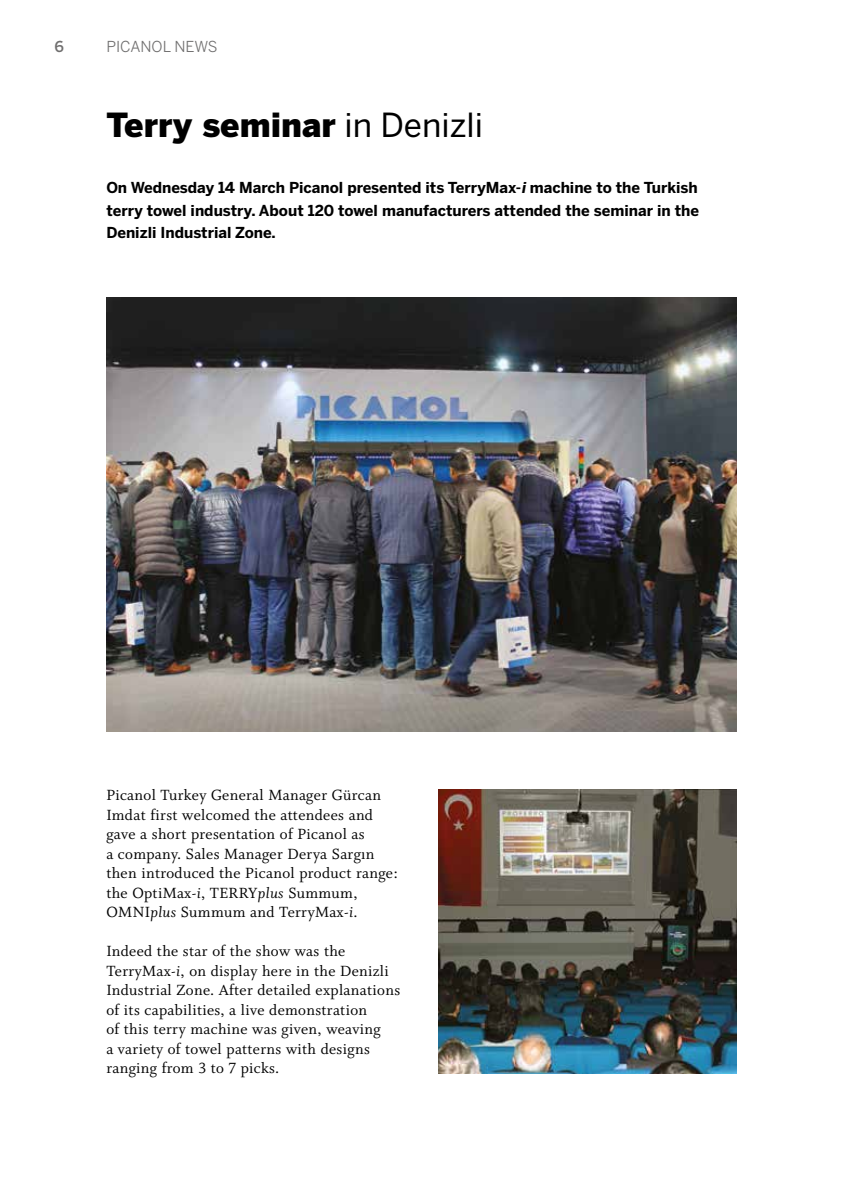
<style>
.page{position:relative;width:864px;height:1191px;background:#fff}
.page>*{position:absolute;margin:0;border:0;box-sizing:border-box;transform-origin:0 0}
.t1{font:900 33px "Benton Sans";color:#000}
.t2{font:16.5px/19.5px "Whitman Roman LF";letter-spacing:.02em;color:#000}
.t3{font:700 15px/22.5px "Benton Sans";color:#000;text-align:justify}
.t4{font:15px "Benton Sans";color:#706f6f}
.t5{font:500 15px "Benton Sans";color:#706f6f}
.s1{font-weight:400}
.s2{font-style:italic}
.s3{font-family:"Whitman Italic LF"}
</style>
<div class="page">
<img style="left:106px;top:298px;width:630px;height:433px">
<img style="left:438px;top:789px;width:298px;height:284px">
<p class="t5" style="left:55px;top:37px;width:11px">6</p>
<p class="t4" style="left:106px;top:37px;width:113px">PICANOL NEWS</p>
<h1 class="t1" style="left:106px;top:105px;width:378px">Terry seminar <span class="s1">in Denizli</span></h1>
<p class="t3" style="left:106px;top:176px;width:594px">On Wednesday 14 March Picanol presented its TerryMax-<span class="s2">i</span> machine to the Turkish terry towel industry. About 120 towel manufacturers attended the seminar in the Denizli Industrial Zone.</p>
<p class="t2" style="left:106px;top:785px;width:293px">Picanol Turkey General Manager Gürcan Imdat first welcomed the attendees and gave a short presentation of Picanol as<br>a company. Sales Manager Derya Sargın then introduced the Picanol product range: the OptiMax<span class="s3">-i</span>, TERRY<span class="s3">plus</span> Summum, OMNI<span class="s3">plus</span> Summum and TerryMax<span class="s3">-i</span>.</p>
<p class="t2" style="left:106px;top:941px;width:295px">Indeed the star of the show was the TerryMax<span class="s3">-i</span>, on display here in the Denizli Industrial Zone. After detailed explanations of its capabilities, a live demonstration<br>of this terry machine was given, weaving<br>a variety of towel patterns with designs ranging from 3 to 7 picks.</p>
</div>
